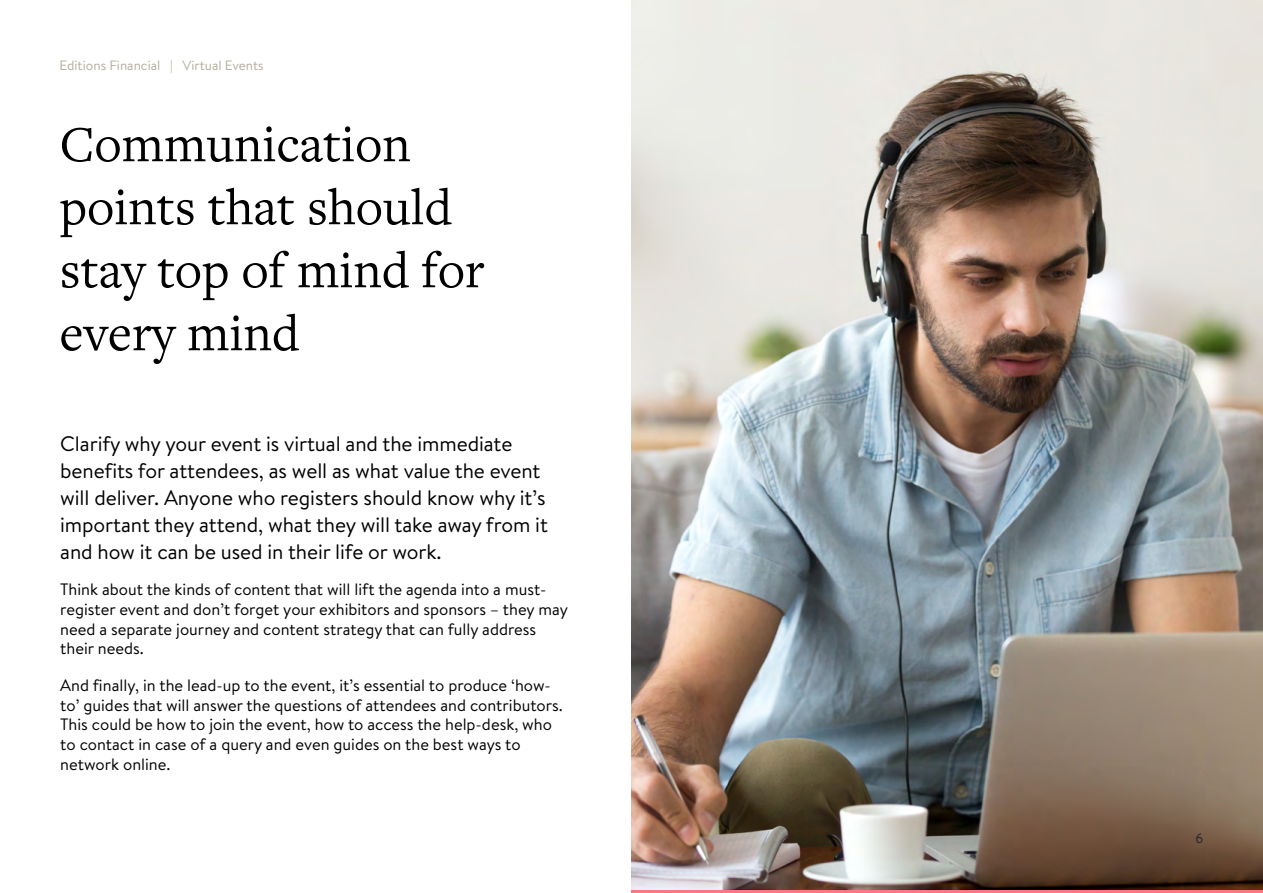
<style>
.page{position:relative;width:1263px;height:893px;background:#fff}
.page>*{position:absolute;margin:0;border:0;box-sizing:border-box;transform-origin:0 0}
.t1{font:52.5px/63px "Freight Text Pro";color:#000}
.t2{font:21px/27px "Brandon Text";letter-spacing:-.005em;color:#000}
.t3{font:16.5px/19.8px "Brandon Text";color:#000}
.t4{font:13.5px "Brandon Text";color:#b4ad9d}
.t5{font:13.5px "Brandon Text";color:#222}
</style>
<div class="page">
<img style="left:631px;top:0;width:632px;height:890px">
<p class="t4" style="left:60px;top:57px;width:206px">Editions Financial | Virtual Events</p>
<h1 class="t1" style="left:60px;top:111px;width:426px">Communication points that should stay top of mind for every mind</h1>
<p class="t2" style="left:60px;top:429px;width:489px">Clarify why your event is virtual and the immediate benefits for attendees, as well as what value the event will deliver. Anyone who registers should know why it’s important they attend, what they will take away from it and how it can be used in their life or work.</p>
<p class="t3" style="left:60px;top:579px;width:509px">Think about the kinds of content that will lift the agenda into a must&shy;register event and don’t forget your exhibitors and sponsors – they may need a separate journey and content strategy that can fully address their needs.</p>
<p class="t3" style="left:60px;top:675px;width:504px">And finally, in the lead-up to the event, it’s essential to produce ‘how&shy;to’ guides that will answer the questions of attendees and contributors.<br>This could be how to join the event, how to access the help-desk, who to contact in case of a query and even guides on the best ways to network online.</p>
<p class="t5" style="left:1196px;top:829px;width:9px">6</p>
</div>
